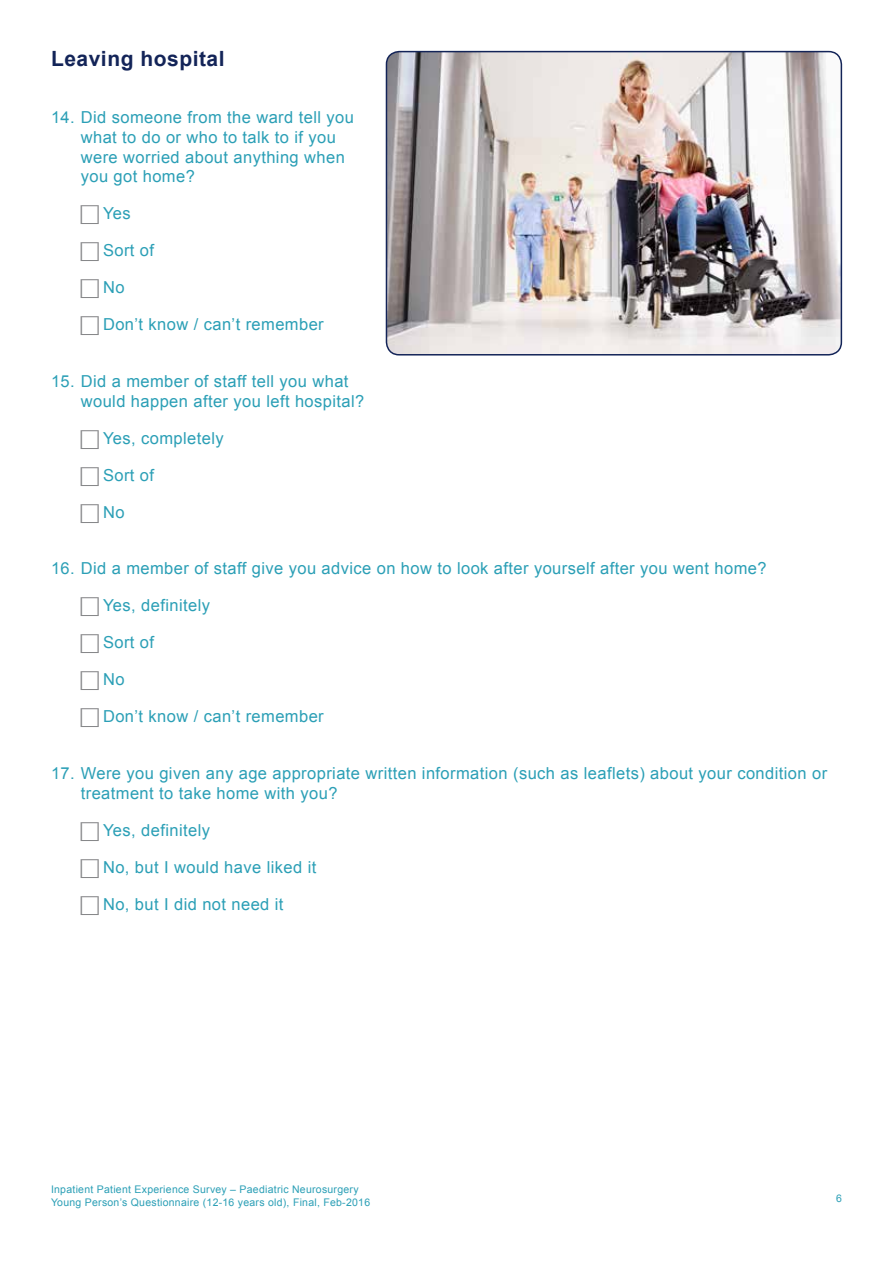
<style>
.page{position:relative;width:893px;height:1263px;background:#fff}
.page>*{position:absolute;margin:0;border:0;box-sizing:border-box;transform-origin:0 0}
.Heading_1{font:700 21px "Arial";letter-spacing:.025em;color:#132458}
.question{font:16.5px/19.8px "Arial";letter-spacing:.025em;color:#2b9fb6}
.options{font:16.5px "Arial";letter-spacing:.025em;color:#2b9fb6}
.t1{font:10.5px/12.6px "Arial";letter-spacing:.025em;color:#2b9fb6}
.s1{font-family:"KG Teacher Helpers";font-size:30px;color:#87888a}
</style>
<div class="page">
<img style="left:386px;top:52px;width:455px;height:303px">
<div style="left:386px;top:51px;width:456px;height:304px;border:2px solid #132458;border-radius:13px"></div>
<p class="Heading_1" style="left:51px;top:45px;width:175px">Leaving hospital</p>
<p class="question" style="left:81px;top:107px;width:275px;text-indent:-30px">14. Did someone from the ward tell you what to do or who to talk to if you were worried about anything when you got home?</p>
<p class="options" style="left:81px;top:203px;width:51px"><span class="s1">B</span> Yes</p>
<p class="options" style="left:81px;top:240px;width:75px"><span class="s1">B</span> Sort of</p>
<p class="options" style="left:81px;top:277px;width:45px"><span class="s1">B</span> No</p>
<p class="options" style="left:81px;top:314px;width:244px"><span class="s1">B</span> Don’t know / can’t remember</p>
<p class="question" style="left:81px;top:371px;width:285px;text-indent:-30px">15. Did a member of staff tell you what would happen after you left hospital?</p>
<p class="options" style="left:81px;top:427px;width:144px"><span class="s1">B</span> Yes, completely</p>
<p class="options" style="left:81px;top:464px;width:75px"><span class="s1">B</span> Sort of</p>
<p class="options" style="left:81px;top:501px;width:45px"><span class="s1">B</span> No</p>
<p class="question" style="left:51px;top:559px;width:717px">16. Did a member of staff give you advice on how to look after yourself after you went home?</p>
<p class="options" style="left:81px;top:595px;width:131px"><span class="s1">B</span> Yes, definitely</p>
<p class="options" style="left:81px;top:632px;width:75px"><span class="s1">B</span> Sort of</p>
<p class="options" style="left:81px;top:669px;width:45px"><span class="s1">B</span> No</p>
<p class="options" style="left:81px;top:706px;width:244px"><span class="s1">B</span> Don’t know / can’t remember</p>
<p class="question" style="left:81px;top:763px;width:748px;text-indent:-30px">17. Were you given any age appropriate written information (such as leaflets) about your condition or treatment to take home with you?</p>
<p class="options" style="left:81px;top:819px;width:131px"><span class="s1">B</span> Yes, definitely</p>
<p class="options" style="left:81px;top:856px;width:237px"><span class="s1">B</span> No, but I would have liked it</p>
<p class="options" style="left:81px;top:893px;width:204px"><span class="s1">B</span> No, but I did not need it</p>
<p class="t1" style="left:51px;top:1183px;width:321px">Inpatient Patient Experience Survey – Paediatric Neurosurgery<br>Young Person’s Questionnaire (12-16 years old), Final, Feb-2016</p>
<p class="t1" style="left:836px;top:1192px;width:7px">6</p>
</div>
